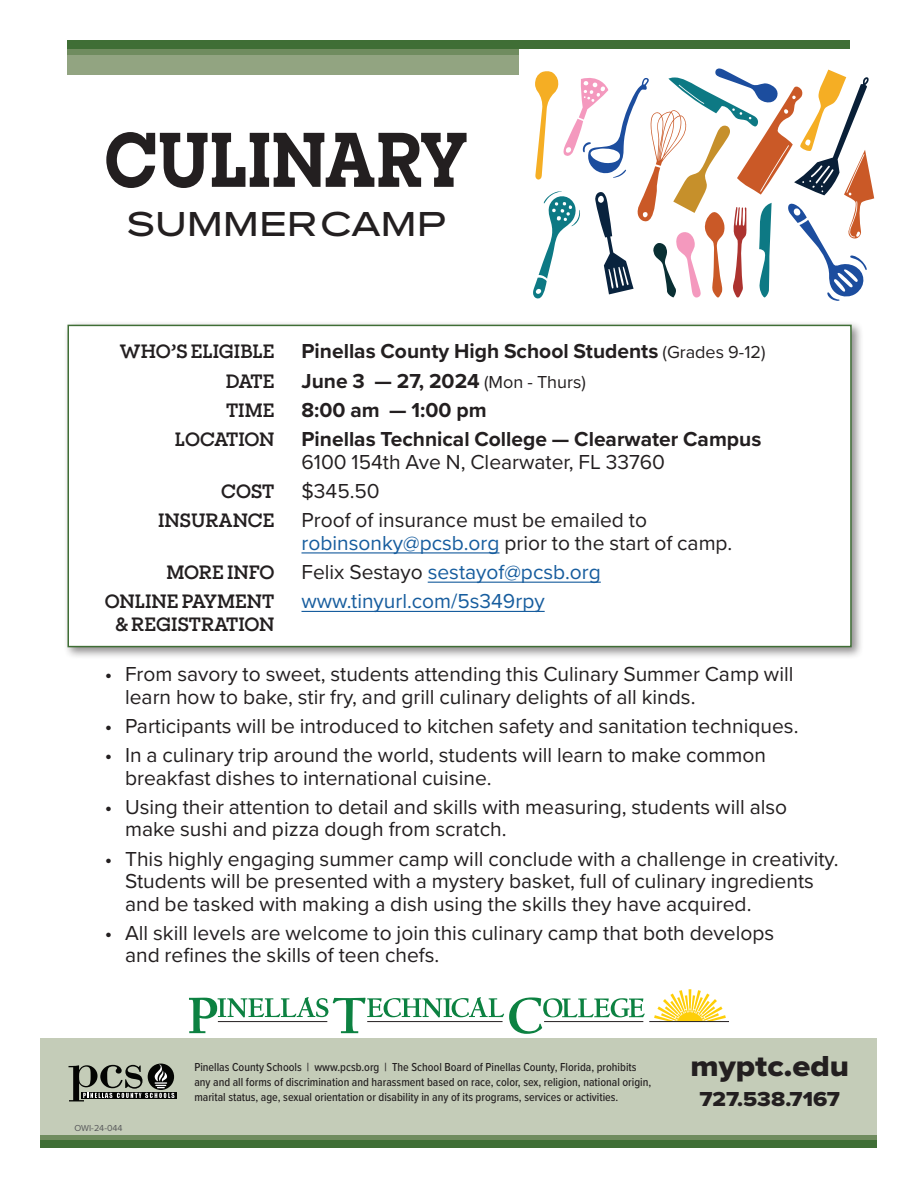
<style>
.page{position:relative;width:918px;height:1188px;background:#fff}
.page>*{position:absolute;margin:0;border:0;box-sizing:border-box;transform-origin:0 0}
.Head-02-29{font:700 72px "Elizeth";color:#231f20;scale:.9 1}
.Sub_Caps_13_15{font:500 36px "Proxima Nova Ex Wd";letter-spacing:.01em;color:#231f20}
.URL{font:30px "Proxima Nova Wide Extrabld";color:#231f20}
.Course_Type{font:21px/22.5px "Proxima Nova";color:#231f20}
.Course_Type-2{font:700 21px/22.5px "Proxima Nova";color:#231f20}
.Course_Type-3{font:21px "Proxima Nova";color:#175d9e}
.URL-2{font:21px "Proxima Nova Wide Extrabld";color:#231f20}
.Course_Type-4{font:500 18px "Elizeth";color:#231f20}
.Course_Type-5{font:500 18px "Elizeth";letter-spacing:-.02em;color:#231f20}
.PCSB_Type{font:500 12px/15px "Proxima Nova Cond";color:#231f20}
.Job_Code_Number{font:9px "Proxima Nova";color:#57585a}
.s1{font-weight:400;font-size:18px}
.s2{font-weight:400}
.s3{color:#175d9e}
.s4{color:#231f20}
</style>
<div class="page">
<div style="left:40px;top:1038px;width:838px;height:108px;background:#c4ccb8"></div>
<div style="left:40px;top:1139px;width:838px;height:9px;background:#3f6e35"></div>
<div style="left:68px;top:48px;width:451px;height:27px;background:#92a481"></div>
<div style="left:40px;top:1135px;width:838px;height:5px;background:#708c5f"></div>
<div style="left:68px;top:48px;width:451px;height:7px;background:#708c5f"></div>
<div style="left:68px;top:40px;width:782px;height:9px;background:#3f6e35"></div>
<svg style="left:654px;top:989px;width:72px;height:32px"></svg>
<svg style="left:189px;top:997px;width:456px;height:37px"></svg>
<hr style="left:649px;top:1021px;width:80px;height:1px;background:#231f20">
<hr style="left:218px;top:1021px;width:109px;height:1px;background:#231f20">
<hr style="left:367px;top:1021px;width:136px;height:1px;background:#231f20">
<hr style="left:544px;top:1021px;width:99px;height:1px;background:#231f20">
<svg style="left:174px;top:1092px;width:2px;height:7px"></svg>
<svg style="left:69px;top:1064px;width:105px;height:37px"></svg>
<div style="left:63px;top:320px;width:801px;height:340px;background:#231f20;opacity:.5"></div>
<div style="left:68px;top:325px;width:783px;height:322px;background:#fff"></div>
<hr style="left:302px;top:552px;width:198px;height:1px;background:#175d9e">
<hr style="left:428px;top:582px;width:173px;height:1px;background:#175d9e">
<hr style="left:302px;top:611px;width:243px;height:1px;background:#175d9e">
<div style="left:68px;top:325px;width:784px;height:322px;border:2px solid #3f6e35"></div>
<svg style="left:533px;top:68px;width:341px;height:233px"></svg>
<p class="Head-02-29" style="left:105px;top:106px;width:406px">CULINARY</p>
<p class="Sub_Caps_13_15" style="left:127px;top:197px;width:321px">SUMMER CAMP</p>
<p class="Course_Type-4" style="left:120px;top:338px;width:156px">WHO’S ELIGIBLE</p>
<p class="Course_Type-2" style="left:302px;top:340px;width:465px">Pinellas County High School Students <span class="s1">(Grades 9-12)</span></p>
<p class="Course_Type-4" style="left:226px;top:368px;width:50px">DATE</p>
<p class="Course_Type-2" style="left:302px;top:369px;width:286px">June 3 — 27, 2024 <span class="s1">(Mon - Thurs)</span></p>
<p class="Course_Type-4" style="left:226px;top:397px;width:50px">TIME</p>
<p class="Course_Type-2" style="left:302px;top:398px;width:187px">8:00 am — 1:00 pm</p>
<p class="Course_Type-5" style="left:175px;top:426px;width:101px">LOCATION</p>
<p class="Course_Type-2" style="left:302px;top:427px;width:461px">Pinellas Technical College — Clearwater Campus<br><span class="s2">6100 154th Ave N, Clearwater, FL 33760</span></p>
<p class="Course_Type-4" style="left:221px;top:478px;width:55px">COST</p>
<p class="Course_Type" style="left:302px;top:479px;width:80px">$345.50</p>
<p class="Course_Type-4" style="left:158px;top:507px;width:118px">INSURANCE</p>
<p class="Course_Type" style="left:302px;top:508px;width:432px">Proof of insurance must be emailed to <span class="s3">robinsonky@pcsb.org</span> prior to the start of camp.</p>
<p class="Course_Type-4" style="left:166px;top:559px;width:110px">MORE INFO</p>
<p class="Course_Type-3" style="left:302px;top:556px;width:301px"><span class="s4">Felix Sestayo</span> sestayof@pcsb.org</p>
<p class="Course_Type-4" style="left:105px;top:588px;width:171px">ONLINE PAYMENT</p>
<p class="Course_Type-3" style="left:302px;top:585px;width:245px">www.tinyurl.com/5s349rpy</p>
<p class="Course_Type-4" style="left:115px;top:611px;width:161px">&amp; REGISTRATION</p>
<p class="Course_Type" style="left:125px;top:662px;width:670px;text-indent:-20px">• From savory to sweet, students attending this Culinary Summer Camp will learn how to bake, stir fry, and grill culinary delights of all kinds.</p>
<p class="Course_Type" style="left:105px;top:714px;width:695px">• Participants will be introduced to kitchen safety and sanitation techniques.</p>
<p class="Course_Type" style="left:125px;top:743px;width:642px;text-indent:-20px">• In a culinary trip around the world, students will learn to make common breakfast dishes to international cuisine.</p>
<p class="Course_Type" style="left:125px;top:795px;width:664px;text-indent:-20px">• Using their attention to detail and skills with measuring, students will also make sushi and pizza dough from scratch.</p>
<p class="Course_Type" style="left:125px;top:847px;width:715px;text-indent:-20px">• This highly engaging summer camp will conclude with a challenge in creativity.<br>Students will be presented with a mystery basket, full of culinary ingredients and be tasked with making a dish using the skills they have acquired.</p>
<p class="Course_Type" style="left:125px;top:921px;width:651px;text-indent:-20px">• All skill levels are welcome to join this culinary camp that both develops and refines the skills of teen chefs.</p>
<p class="Job_Code_Number" style="left:75px;top:1121px;width:50px">OWI-24-044</p>
<p class="PCSB_Type" style="left:194px;top:1059px;width:458px">Pinellas County Schools | www.pcsb.org | The School Board of Pinellas County, Florida, prohibits any and all forms of discrimination and harassment based on race, color, sex, religion, national origin, marital status, age, sexual orientation or disability in any of its programs, services or activities.</p>
<p class="URL" style="left:690px;top:1043px;width:160px">myptc.edu</p>
<p class="URL-2" style="left:699px;top:1083px;width:142px">727.538.7167</p>
</div>
